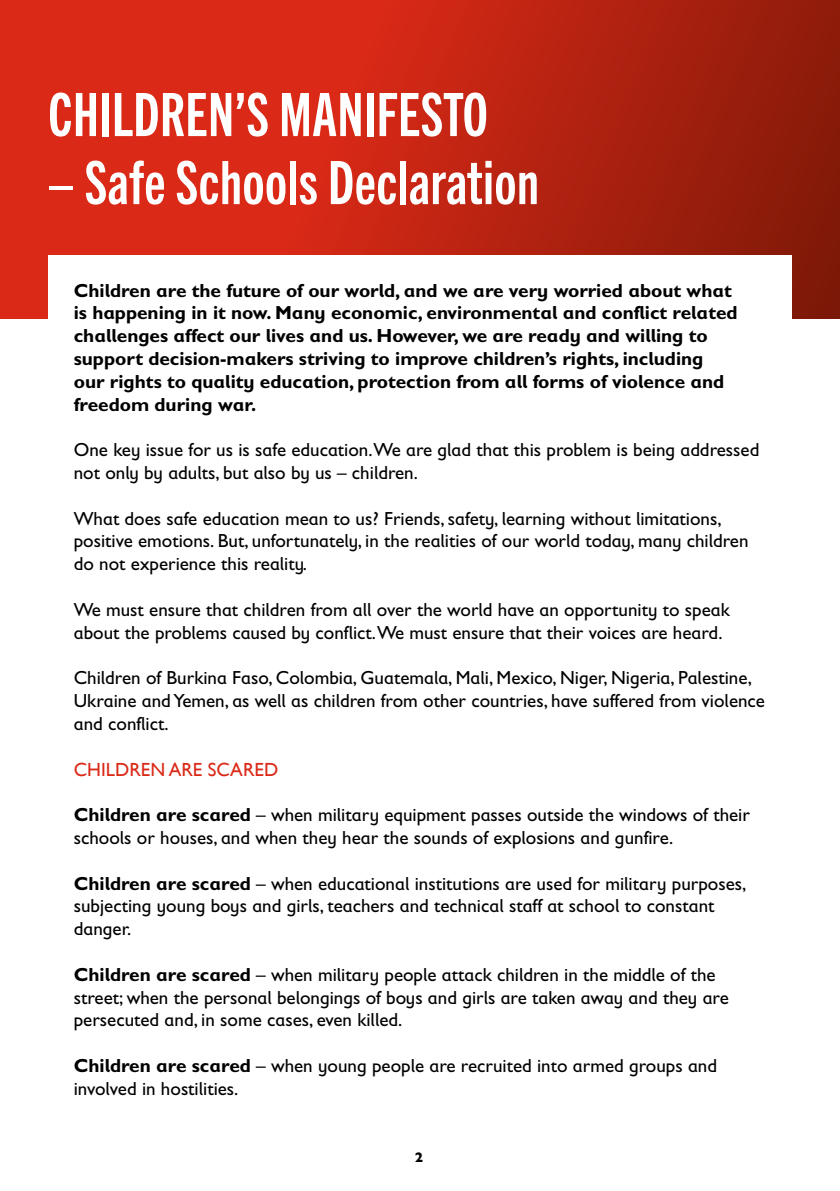
<style>
.page{position:relative;width:840px;height:1191px;background:#fff}
.page>*{position:absolute;margin:0;border:0;box-sizing:border-box;transform-origin:0 0}
.Heading_h2{font:60px "Trade Gothic Next LT Pro Bd Cm";letter-spacing:.01em;color:#fff}
.brødtekst{font:19px/22.8px "Gill Sans Infant Std";color:#000}
.Ingress{font:700 19px/22.8px "Gill Sans Infant Std";color:#000}
.subheading{font:19px "Gill Sans";color:#da2917}
.t1{font:700 14px "Gill Sans";color:#000}
.s1{font-weight:700}
</style>
<div class="page">
<svg style="left:0;top:0;width:839px;height:318px;background:#c02412"></svg>
<div style="left:48px;top:255px;width:743px;height:845px;background:#fff"></div>
<h2 class="Heading_h2" style="left:48px;top:74px;width:441px">CHILDREN’S MANIFESTO</h2>
<h2 class="Heading_h2" style="left:48px;top:142px;width:492px">– Safe Schools Declaration</h2>
<p class="Ingress" style="left:74px;top:278px;width:665px">Children are the future of our world, and we are very worried about what is happening in it now. Many economic, environmental and conflict related challenges affect our lives and us. However, we are ready and willing to support decision-makers striving to improve children’s rights, including our rights to quality education, protection from all forms of violence and freedom during war.</p>
<p class="brødtekst" style="left:74px;top:438px;width:686px">One key issue for us is safe education.We are glad that this problem is being addressed not only by adults, but also by us – children.</p>
<p class="brødtekst" style="left:74px;top:507px;width:676px">What does safe education mean to us? Friends, safety, learning without limitations, positive emotions. But, unfortunately, in the realities of our world today, many children do not experience this reality.</p>
<p class="brødtekst" style="left:74px;top:598px;width:657px">We must ensure that children from all over the world have an opportunity to speak about the problems caused by conflict.We must ensure that their voices are heard.</p>
<p class="brødtekst" style="left:74px;top:666px;width:692px">Children of Burkina Faso, Colombia, Guatemala, Mali, Mexico, Niger, Nigeria, Palestine,<br>Ukraine and Yemen, as well as children from other countries, have suffered from violence and conflict.</p>
<h3 class="subheading" style="left:74px;top:758px;width:206px">CHILDREN ARE SCARED</h3>
<p class="brødtekst" style="left:74px;top:803px;width:677px"><span class="s1">Children are scared</span> – when military equipment passes outside the windows of their schools or houses, and when they hear the sounds of explosions and gunfire.</p>
<p class="brødtekst" style="left:74px;top:871px;width:673px"><span class="s1">Children are scared</span> – when educational institutions are used for military purposes, subjecting young boys and girls, teachers and technical staff at school to constant danger.</p>
<p class="brødtekst" style="left:74px;top:963px;width:656px"><span class="s1">Children are scared</span> – when military people attack children in the middle of the street; when the personal belongings of boys and girls are taken away and they are persecuted and, in some cases, even killed.</p>
<p class="brødtekst" style="left:74px;top:1054px;width:644px"><span class="s1">Children are scared</span> – when young people are recruited into armed groups and involved in hostilities.</p>
<p class="t1" style="left:414px;top:1146px;width:10px">2</p>
</div>
